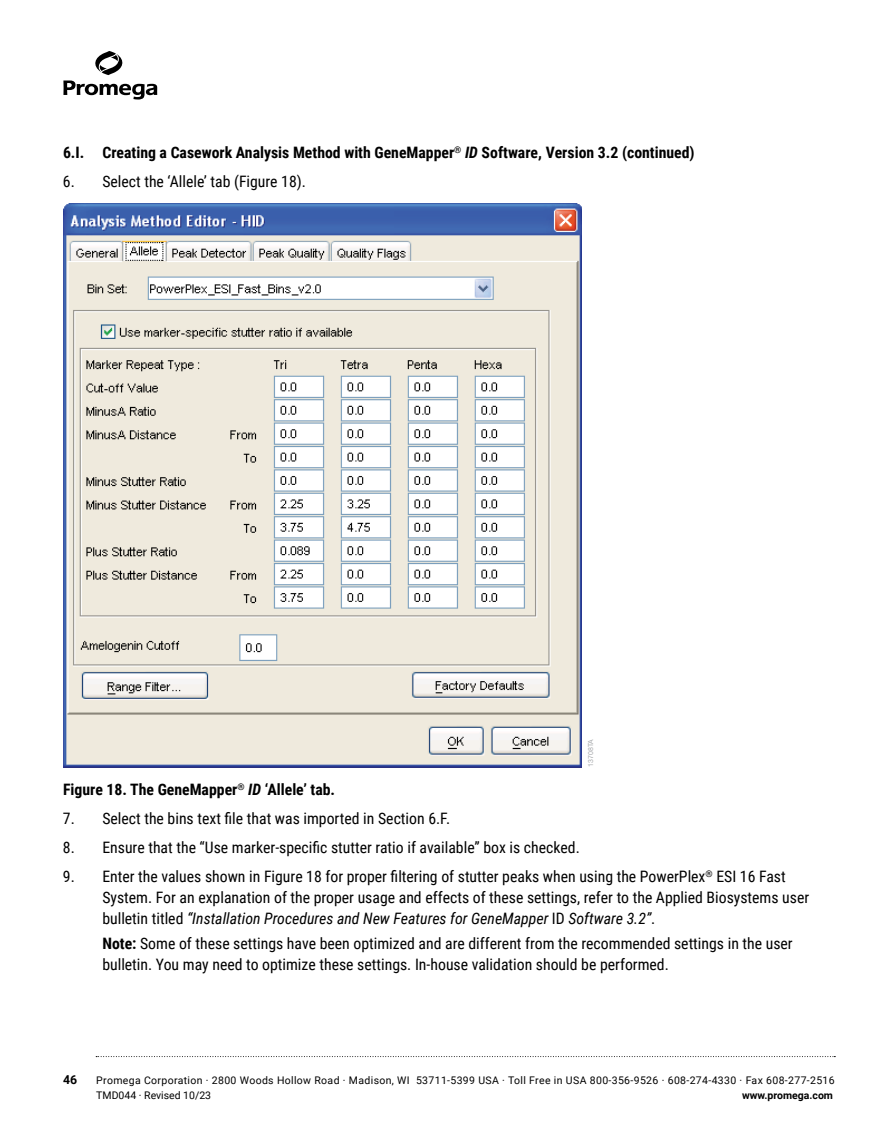
<style>
.page{position:relative;width:882px;height:1134px;background:#fff}
.page>*{position:absolute;margin:0;border:0;box-sizing:border-box;transform-origin:0 0}
.t1{font:15.75px/21px "Roboto Condensed";color:#000}
.t2{font:700 15.75px "Roboto Condensed";color:#000}
.t3{font:700 12.25px "Roboto";color:#000}
.t4{font:10.5px/14.9px "Roboto";letter-spacing:.035em;color:#000}
.t5{font:700 10.5px "Roboto";color:#000}
.t6{font:7px "Helvetica Neue";letter-spacing:.02em;color:#a7a9ac}
.s1{font-style:italic}
.s2{font-weight:700}
</style>
<div class="page">
<svg style="left:95px;top:51px;width:28px;height:24px"></svg>
<svg style="left:63px;top:81px;width:94px;height:19px"></svg>
<svg style="left:96px;top:1056px;width:739px;height:1px"></svg>
<img style="left:63px;top:204px;width:519px;height:563px">
<p class="t2" style="left:63px;top:142px;width:633px">6.I. Creating a Casework Analysis Method with GeneMapper<sup>®</sup> <span class="s1">ID</span> Software, Version 3.2 (continued)</p>
<p class="t1" style="left:63px;top:170px;width:245px">6. Select the ‘Allele’ tab (Figure 18).</p>
<p class="t6" style="left:587px;top:767px;width:30px;rotate:-90deg">13708TA</p>
<p class="t2" style="left:63px;top:779px;width:274px">Figure 18. The GeneMapper<sup>®</sup> <span class="s1">ID</span> ‘Allele’ tab.</p>
<p class="t1" style="left:63px;top:807px;width:389px">7. Select the bins text file that was imported in Section 6.F.</p>
<p class="t1" style="left:63px;top:836px;width:518px">8. Ensure that the “Use marker-specific stutter ratio if available” box is checked.</p>
<p class="t1" style="left:102px;top:865px;width:708px;text-indent:-39px">9. Enter the values shown in Figure 18 for proper filtering of stutter peaks when using the PowerPlex<sup>®</sup> ESI 16 Fast<br>System. For an explanation of the proper usage and effects of these settings, refer to the Applied Biosystems user bulletin titled <span class="s1">“Installation Procedures and New Features for GeneMapper</span> ID <span class="s1">Software 3.2”</span>.</p>
<p class="t1" style="left:102px;top:932px;width:692px"><span class="s2">Note:</span> Some of these settings have been optimized and are different from the recommended settings in the user bulletin. You may need to optimize these settings. In-house validation should be performed.</p>
<p class="t3" style="left:63px;top:1071px;width:16px">46</p>
<p class="t4" style="left:96px;top:1072px;width:740px">Promega Corporation · 2800 Woods Hollow Road · Madison, WI 53711-5399 USA · Toll Free in USA 800-356-9526 · 608-274-4330 · Fax 608-277-2516<br>TMD044 · Revised 10/23</p>
<p class="t5" style="left:742px;top:1088px;width:93px">www.promega.com</p>
</div>
